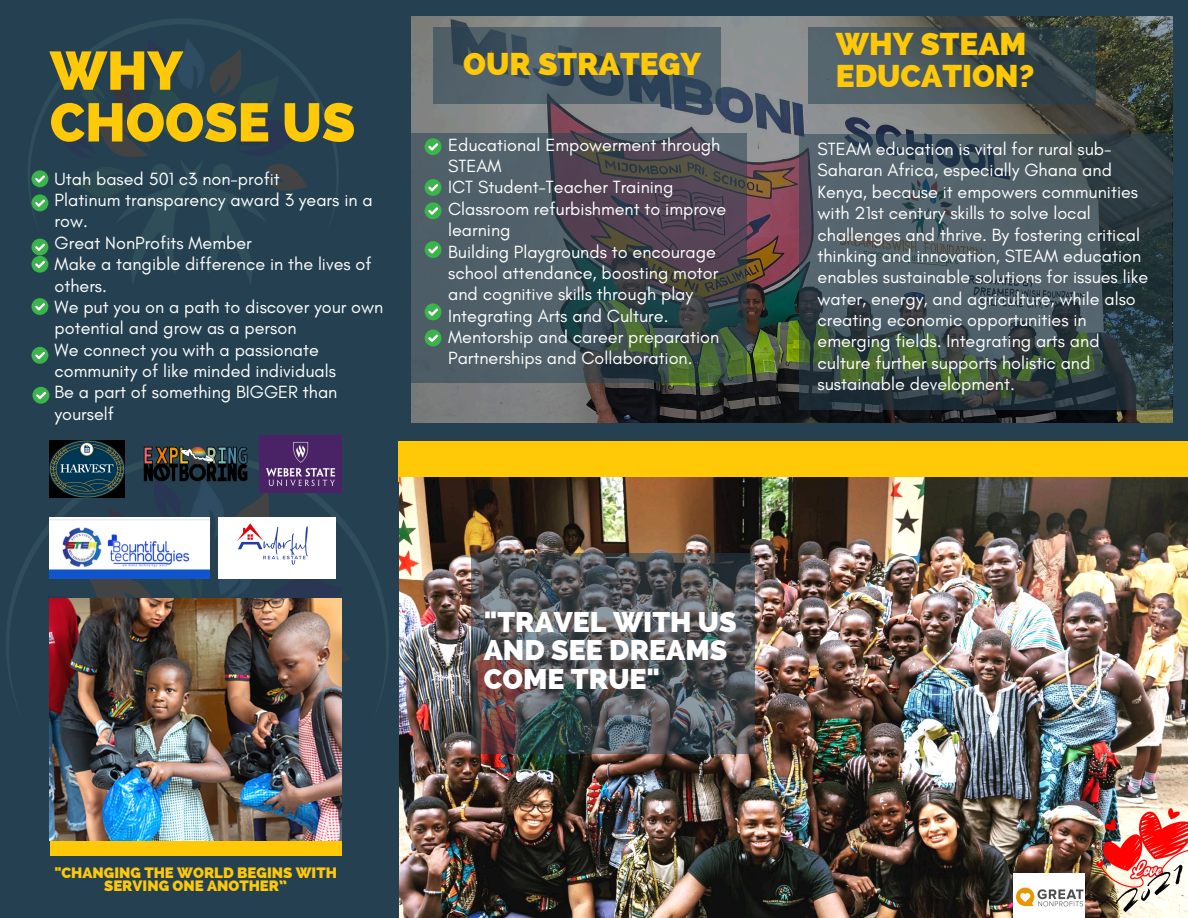
<style>
.page{position:relative;width:1188px;height:918px;background:#254151}
.page>*{position:absolute;margin:0;border:0;box-sizing:border-box;transform-origin:0 0}
.t1{font:800 54px "Raleway";color:#ffc908}
.t2{font:800 31.5px "Raleway";color:#ffc908}
.t3{font:800 28.5px/28.5px "Raleway";color:#fff}
.t4{font:18px/21.3px "Glacial Indifference";color:#fff}
.t5{font:800 15px/13.5px "Raleway";color:#ffc908;text-align:center}
</style>
<div class="page">
<img style="left:28px;top:16px;width:427px;height:291px">
<img style="left:6px;top:307px;width:406px;height:611px">
<div style="left:398px;top:441px;width:790px;height:40px;background:#ffc908"></div>
<div style="left:50px;top:840px;width:291px;height:16px;background:#ffc908"></div>
<img style="left:400px;top:478px;width:788px;height:440px">
<img style="left:50px;top:598px;width:291px;height:242px">
<img style="left:412px;top:17px;width:760px;height:406px">
<img style="left:472px;top:553px;width:283px;height:201px">
<svg style="left:412px;top:134px;width:335px;height:249px"></svg>
<svg style="left:800px;top:134px;width:372px;height:276px"></svg>
<img style="left:1096px;top:808px;width:92px;height:79px">
<svg style="left:1115px;top:865px;width:69px;height:47px"></svg>
<svg style="left:808px;top:27px;width:288px;height:77px"></svg>
<svg style="left:433px;top:27px;width:288px;height:77px;fill:#53616a"></svg>
<img style="left:50px;top:518px;width:160px;height:61px">
<img style="left:143px;top:447px;width:105px;height:35px">
<img style="left:50px;top:441px;width:74px;height:56px">
<img style="left:259px;top:435px;width:82px;height:58px">
<img style="left:218px;top:518px;width:118px;height:61px">
<svg style="left:32px;top:194px;width:16px;height:17px"></svg>
<svg style="left:32px;top:170px;width:16px;height:17px"></svg>
<svg style="left:32px;top:239px;width:16px;height:34px"></svg>
<svg style="left:32px;top:298px;width:16px;height:17px"></svg>
<svg style="left:32px;top:347px;width:16px;height:17px"></svg>
<svg style="left:33px;top:387px;width:16px;height:17px"></svg>
<svg style="left:425px;top:138px;width:17px;height:17px"></svg>
<svg style="left:425px;top:179px;width:17px;height:17px"></svg>
<svg style="left:425px;top:202px;width:17px;height:17px"></svg>
<svg style="left:425px;top:241px;width:17px;height:17px"></svg>
<svg style="left:425px;top:330px;width:17px;height:16px"></svg>
<img style="left:1014px;top:874px;width:71px;height:44px">
<svg style="left:425px;top:303px;width:17px;height:17px"></svg>
<p class="t1" style="left:50px;top:39px;width:134px">WHY</p>
<p class="t1" style="left:50px;top:91px;width:307px">CHOOSE US</p>
<p class="t4" style="left:55px;top:168px;width:330px">Utah based 501 c3 non-profit<br>Platinum transparency award 3 years in a row.<br>Great NonProfits Member<br>Make a tangible difference in the lives of others.<br>We put you on a path to discover your own potential and grow as a person<br>We connect you with a passionate community of like minded individuals<br>Be a part of something BIGGER than yourself</p>
<p class="t2" style="left:463px;top:46px;width:239px">OUR STRATEGY</p>
<p class="t2" style="left:836px;top:26px;width:192px">WHY STEAM</p>
<p class="t2" style="left:836px;top:57px;width:200px">EDUCATION?</p>
<p class="t4" style="left:448px;top:134px;width:280px">Educational Empowerment through<br>STEAM<br>ICT Student-Teacher Training<br>Classroom refurbishment to improve learning<br>Building Playgrounds to encourage school attendance, boosting motor and cognitive skills through play<br>Integrating Arts and Culture.<br>Mentorship and career preparation<br>Partnerships and Collaboration.</p>
<h1 class="t4" style="left:818px;top:138px;width:332px">STEAM education is vital for rural sub-Saharan Africa, especially Ghana and Kenya, because it empowers communities with 21st century skills to solve local challenges and thrive. By fostering critical thinking and innovation, STEAM education enables sustainable solutions for issues like water, energy, and agriculture, while also creating economic opportunities in emerging fields. Integrating arts and culture further supports holistic and sustainable development.</h1>
<p class="t5" style="left:54px;top:866px;width:284px">"CHANGING THE WORLD BEGINS WITH<br>SERVING ONE ANOTHER”</p>
<p class="t3" style="left:484px;top:607px;width:254px">"TRAVEL WITH US<br>AND SEE DREAMS<br>COME TRUE"</p>
</div>
